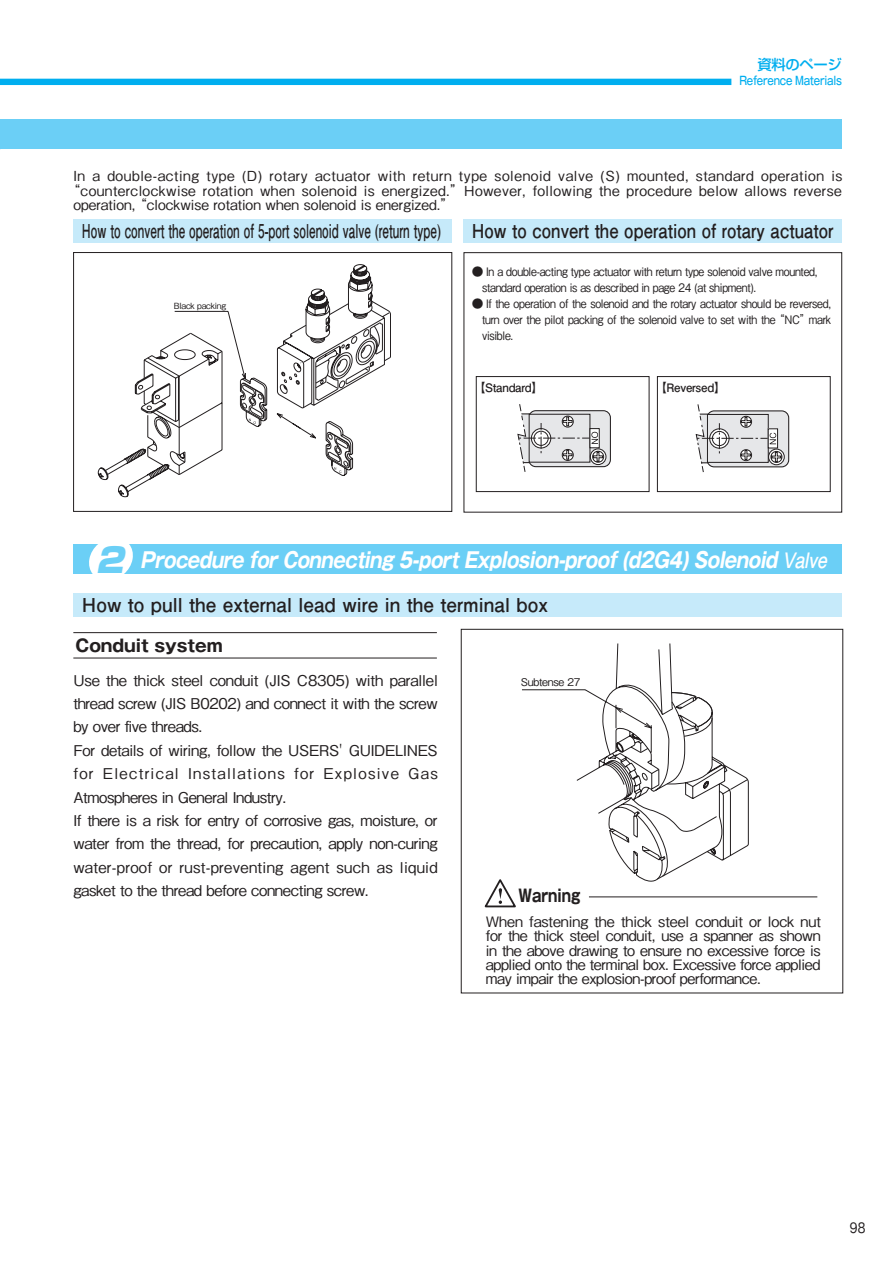
<style>
.page{position:relative;width:893px;height:1263px;background:#fff}
.page>*{position:absolute;margin:0;border:0;box-sizing:border-box;transform-origin:0 0}
.t1{font:italic 700 21.3px "Gothic MB101 Pro";color:#fff;scale:.85 1}
.t2{font:700 19.2px "Futo Go B101 Pro";color:#231f20;scale:.62 1}
.t3{font:700 19.2px "Futo Go B101 Pro";color:#231f20}
.t4{font:700 19.2px "Futo Go B101 Pro";color:#231f20;scale:.88 1}
.t5{font:700 16.95px "Gothic MB101 Pro";color:#231f20}
.t6{font:700 16.95px "Gothic MB101 Pro";color:#231f20;scale:.8 1}
.t7{font:500 14.85px/23.4px "Gothic BBB Pro";letter-spacing:-.02em;color:#231f20}
.t8{font:500 14.4px/14.4px "Gothic BBB Pro";letter-spacing:-.025em;color:#231f20;text-align:justify}
.t9{font:500 14.4px "Shin Go Pro";letter-spacing:-.025em;color:#00aeef}
.t10{font:500 14.4px "Gothic BBB Pro";letter-spacing:-.025em;color:#231f20;scale:.85 1}
.t11{font:500 13.8px "Gothic BBB Pro";letter-spacing:.03em;color:#231f20}
.t12{font:500 13.8px "Gothic BBB Pro";color:#231f20}
.t13{font:500 11.7px/15.9px "Gothic BBB Pro";letter-spacing:-.025em;color:#231f20}
.t14{font:700 11.7px "Futo Go B101 Pro";letter-spacing:-.025em;color:#231f20}
.t15{font:500 11.7px "Gothic MB101 Pro";letter-spacing:-.025em;color:#00aeef;scale:.8 1}
.t16{font:500 10.65px "Gothic BBB Pro";letter-spacing:-.025em;color:#231f20}
.t17{font:500 8.55px "Gothic BBB Pro";letter-spacing:-.025em;color:#231f20}
.s1{font-family:"Shin Go Pro";font-weight:900;font-size:34.05px;color:#6bcff6}
.s2{font-family:"Futo Go B101 Pro"}
</style>
<div class="page">
<div style="left:464px;top:252px;width:378px;height:260px;border:1px solid #231f20"></div>
<div style="left:0;top:119px;width:842px;height:30px;background:#6bcff6"></div>
<div style="left:73px;top:544px;width:769px;height:30px;background:#6bcff6"></div>
<svg style="left:89px;top:544px;width:44px;height:30px"></svg>
<div style="left:73px;top:593px;width:769px;height:24px;background:#c6eafa"></div>
<div style="left:73px;top:219px;width:379px;height:23px;background:#c6eafa"></div>
<div style="left:463px;top:219px;width:379px;height:23px;background:#c6eafa"></div>
<div style="left:73px;top:252px;width:379px;height:260px;border:1px solid #231f20"></div>
<svg style="left:98px;top:264px;width:293px;height:233px"></svg>
<svg style="left:517px;top:404px;width:94px;height:68px"></svg>
<svg style="left:695px;top:404px;width:95px;height:68px"></svg>
<div style="left:476px;top:376px;width:173px;height:116px;border:1px solid #231f20"></div>
<div style="left:657px;top:376px;width:173px;height:116px;border:1px solid #231f20"></div>
<hr style="left:73px;top:632px;width:364px;height:1px;background:#231f20">
<hr style="left:73px;top:658px;width:364px;height:1px;background:#231f20">
<div style="left:461px;top:629px;width:382px;height:364px;border:1px solid #231f20"></div>
<svg style="left:522px;top:643px;width:150px;height:239px"></svg>
<svg style="left:576px;top:689px;width:173px;height:191px"></svg>
<svg style="left:484px;top:879px;width:32px;height:29px"></svg>
<hr style="left:589px;top:896px;width:228px;height:1px;background:#231f20">
<div style="left:0;top:79px;width:731px;height:6px;background:#00aeef"></div>
<p class="t9" style="left:758px;top:53px;width:86px">資料のページ</p>
<p class="t15" style="left:739px;top:71px;width:130px">Reference Materials</p>
<p class="t11" style="left:73px;top:165px;width:770px">In a double-acting type (D) rotary actuator with return type solenoid valve (S) mounted, standard operation is</p>
<p class="t11" style="left:66px;top:179px;width:777px">“counterclockwise rotation when solenoid is energized.”However, following the procedure below allows reverse</p>
<p class="t12" style="left:73px;top:194px;width:382px">operation, “clockwise rotation when solenoid is energized.”</p>
<p class="t2" style="left:82px;top:215px;width:580px">How to convert the operation of 5-port solenoid valve (return type)</p>
<p class="t4" style="left:472px;top:215px;width:412px">How to convert the operation of rotary actuator</p>
<p class="t17" style="left:174px;top:299px;width:54px">Black packing</p>
<p class="t13" style="left:472px;top:262px;width:361px">● In a double-acting type actuator with return type solenoid valve mounted, 　　standard operation is as described in page 24 (at shipment).</p>
<p class="t13" style="left:472px;top:294px;width:361px;text-align:justify">● If the operation of the solenoid and the rotary actuator should be reversed,　turn over the pilot packing of the solenoid valve to set with the “NC”mark　visible.</p>
<p class="t14" style="left:474px;top:378px;width:71px">【Standard】</p>
<p class="t14" style="left:655px;top:378px;width:72px">【Reversed】</p>
<h1 class="t1" style="left:96px;top:542px;width:867px"><span class="s1">2</span> Procedure forConnecting 5-portExplosion-proof(d2G4)Solenoid <span class="s2">Valve</span></h1>
<p class="t3" style="left:82px;top:589px;width:468px">How to pull the external lead wire in the terminal box</p>
<p class="t5" style="left:75px;top:631px;width:149px">Conduit system</p>
<p class="t7" style="left:73px;top:666px;width:366px">Use the thick steel conduit (JIS C8305) with parallel thread screw (JIS B0202) and connect it with the screw by over five threads.<br>For details of wiring, follow the USERS' GUIDELINES for Electrical Installations for Explosive Gas Atmospheres in General Industry.<br>If there is a risk for entry of corrosive gas, moisture, or water from the thread, for precaution, apply non-curing water-proof or rust-preventing agent such as liquid gasket to the thread before connecting screw.</p>
<p class="t16" style="left:521px;top:673px;width:61px">Subtense 27</p>
<p class="t6" style="left:519px;top:881px;width:79px">Warning</p>
<p class="t8" style="left:486px;top:912px;width:337px">When fastening the thick steel conduit or lock nut for the thick steel conduit, use a spanner as shown in the above drawing to ensure no excessive force is applied onto the terminal box. Excessive force applied may impair the explosion-proof performance.</p>
<p class="t10" style="left:850px;top:1216px;width:20px">98</p>
</div>
